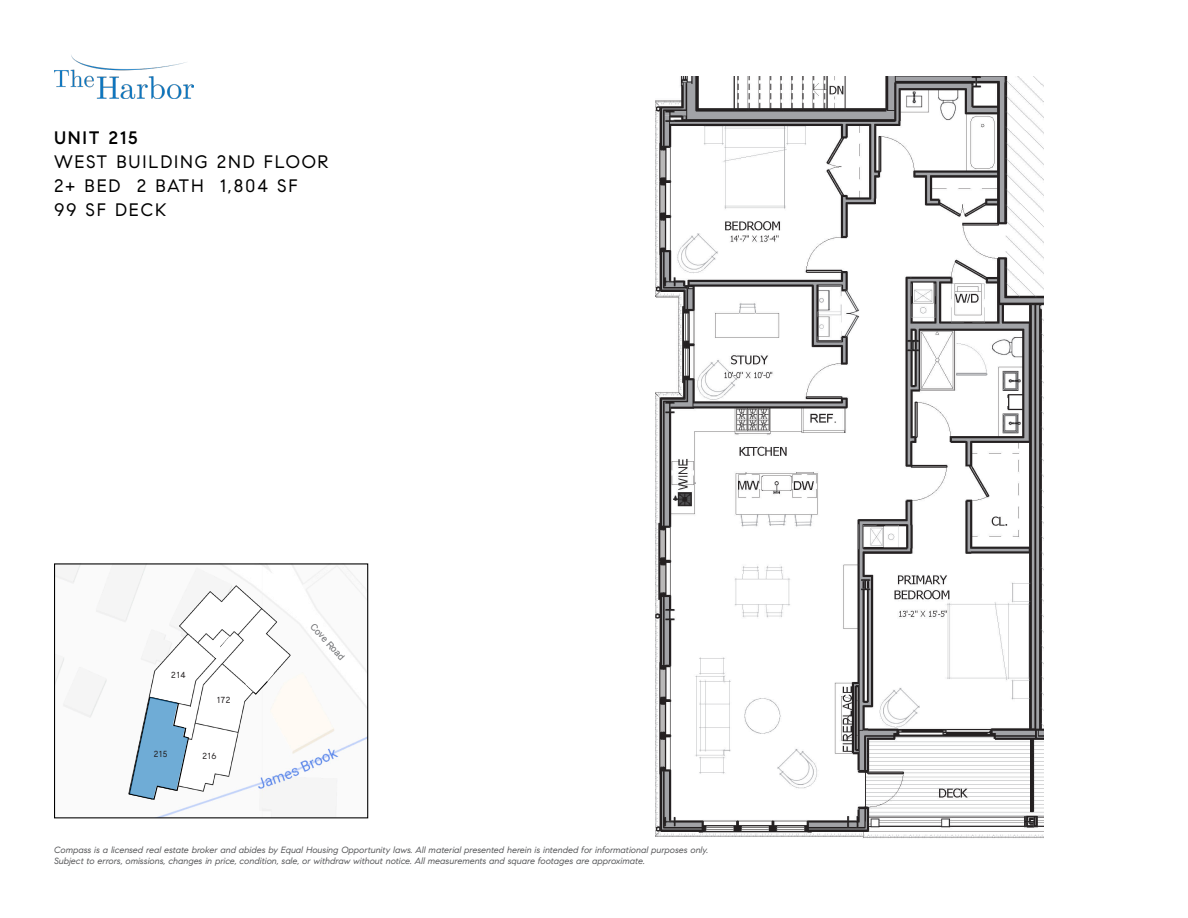
<style>
.page{position:relative;width:1188px;height:918px;background:#fff}
.page>*{position:absolute;margin:0;border:0;box-sizing:border-box;transform-origin:0 0}
.t1{font:18px "Compass Sans";letter-spacing:.1em;color:#000}
.t2{font:500 18px "Compass Sans";letter-spacing:.1em;color:#000}
.t3{font:9.15px "Arial";color:#6c6d70}
.t4{font:italic 9px/10.8px "Compass Sans";color:#57585a}
.t5{font:8.7px "Compass Sans";letter-spacing:.1em;color:#231f20}
</style>
<div class="page">
<img style="left:54px;top:55px;width:139px;height:43px">
<img style="left:655px;top:76px;width:389px;height:762px">
<img style="left:56px;top:565px;width:310px;height:251px">
<div style="left:54px;top:563px;width:314px;height:255px;border:1px solid #000"></div>
<img style="left:101px;top:563px;width:191px;height:248px">
<svg style="left:213px;top:636px;width:22px;height:25px"></svg>
<svg style="left:128px;top:696px;width:68px;height:105px"></svg>
<svg style="left:245px;top:664px;width:29px;height:31px"></svg>
<p class="t2" style="left:54px;top:127px;width:85px">UNIT 215</p>
<p class="t1" style="left:54px;top:151px;width:276px">WEST BUILDING 2ND FLOOR</p>
<p class="t1" style="left:54px;top:175px;width:245px">2+ BED 2 BATH 1,804 SF</p>
<p class="t1" style="left:54px;top:199px;width:114px">99 SF DECK</p>
<p class="t5" style="left:171px;top:669px;width:16px">214</p>
<p class="t5" style="left:217px;top:695px;width:15px">172</p>
<p class="t5" style="left:154px;top:749px;width:15px">215</p>
<p class="t5" style="left:202px;top:751px;width:16px">216</p>
<p class="t3" style="left:317px;top:621px;width:47px;rotate:48deg">Cove Road</p>
<p class="t4" style="left:54px;top:844px;width:656px">Compass is a licensed real estate broker and abides by Equal Housing Opportunity laws. All material presented herein is intended for informational purposes only.<br>Subject to errors, omissions, changes in price, condition, sale, or withdraw without notice. All measurements and square footages are approximate.</p>
</div>
